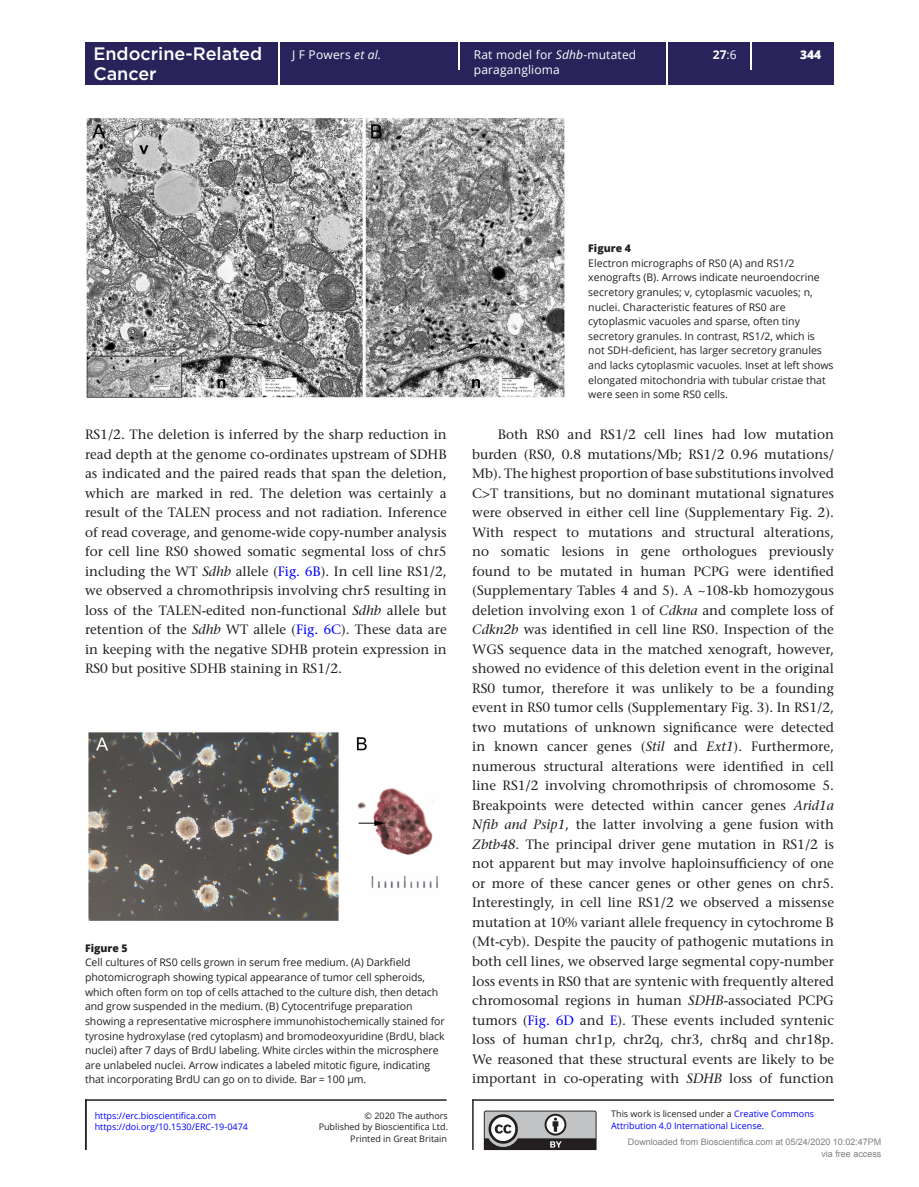
<style>
.page{position:relative;width:919px;height:1187px;background:#fff}
.page>*{position:absolute;margin:0;border:0;box-sizing:border-box;transform-origin:0 0}
.t1{font:500 18px "Gotham";color:#fff}
.TXI{font:500 13.5px/19.5px "Stone Serif Std";color:#231f20;text-align:justify}
.TXT{font:500 13.5px/19.5px "Stone Serif Std";color:#231f20;text-align:justify}
.t2{font:12px "Open Sans";letter-spacing:.015em;color:#fff}
.t3{font:700 12px "Open Sans";color:#fff}
.t4{font:800 12px "Open Sans";color:#fff}
.FC{font:10.5px/14.7px "Open Sans";letter-spacing:-.005em;color:#231f20}
.FC-2{font:800 10.5px "Open Sans";color:#231f20}
.t5{font:9px/11.2px "Open Sans";color:#00f}
.t6{font:9px/12px "Arial";color:#808080;text-align:right}
.t7{font:9px "Open Sans";color:#231f20}
.s1{font-weight:400}
.s2{font-style:italic}
.s3{color:#00f}
.s4{color:#231f20}
</style>
<div class="page">
<div style="left:85px;top:42px;width:748px;height:43px;background:#29235c"></div>
<hr style="left:278px;top:42px;width:1px;height:43px;background:#fff">
<hr style="left:666px;top:42px;width:1px;height:43px;background:#fff">
<hr style="left:458px;top:42px;width:2px;height:27px;background:#fff">
<svg style="left:750px;top:42px;width:1px;height:27px"></svg>
<img style="left:86px;top:118px;width:479px;height:280px">
<img style="left:88px;top:732px;width:351px;height:189px">
<svg style="left:484px;top:1110px;width:112px;height:39px;background:#919091"></svg>
<hr style="left:85px;top:1099px;width:361px;height:1px;background:#231f20">
<hr style="left:85px;top:1099px;width:2px;height:50px;background:#231f20">
<hr style="left:472px;top:1099px;width:1px;height:50px;background:#231f20">
<hr style="left:472px;top:1099px;width:361px;height:1px;background:#231f20">
<h1 class="t1" style="left:93px;top:42px;width:170px">Endocrine-Related</h1>
<p class="t3" style="left:713px;top:46px;width:25px">27<span class="s1">:6</span></p>
<h1 class="t1" style="left:93px;top:61px;width:65px">Cancer</h1>
<p class="t2" style="left:292px;top:47px;width:90px">J F Powers <span class="s2">et al.</span></p>
<p class="t2" style="left:474px;top:47px;width:164px">Rat model for <span class="s2">Sdhb</span>-mutated</p>
<p class="t4" style="left:800px;top:46px;width:23px">344</p>
<p class="t2" style="left:474px;top:61px;width:88px">paraganglioma</p>
<p class="FC-2" style="left:588px;top:240px;width:44px">Figure 4</p>
<p class="FC" style="left:588px;top:255px;width:247px">Electron micrographs of RS0 (A) and RS1/2 xenografts (B). Arrows indicate neuroendocrine secretory granules; v, cytoplasmic vacuoles; n, nuclei. Characteristic features of RS0 are cytoplasmic vacuoles and sparse, often tiny secretory granules. In contrast, RS1/2, which is not SDH-deficient, has larger secretory granules and lacks cytoplasmic vacuoles. Inset at left shows elongated mitochondria with tubular cristae that were seen in some RS0 cells.</p>
<p class="TXT" style="left:85px;top:425px;width:363px">RS1/2. The deletion is inferred by the sharp reduction in read depth at the genome co-ordinates upstream of SDHB as indicated and the paired reads that span the deletion, which are marked in red. The deletion was certainly a result of the TALEN process and not radiation. Inference of read coverage, and genome-wide copy-number analysis for cell line RS0 showed somatic segmental loss of chr5 including the WT <span class="s2">Sdhb</span> allele (<span class="s3">Fig. 6B</span>). In cell line RS1/2, we observed a chromothripsis involving chr5 resulting in loss of the TALEN-edited non-functional <span class="s2">Sdhb</span> allele but retention of the <span class="s2">Sdhb</span> WT allele (<span class="s3">Fig. 6C</span>). These data are in keeping with the negative SDHB protein expression in RS0 but positive SDHB staining in RS1/2.</p>
<p class="TXI" style="left:472px;top:425px;width:363px;text-indent:26px">Both RS0 and RS1/2 cell lines had low mutation burden (RS0, 0.8 mutations/Mb; RS1/2 0.96 mutations/ Mb). The highest proportion of base substitutions involved C&gt;T transitions, but no dominant mutational signatures were observed in either cell line (Supplementary Fig. 2).<br>With respect to mutations and structural alterations, no somatic lesions in gene orthologues previously found to be mutated in human PCPG were identified (Supplementary Tables 4 and 5). A ~108-kb homozygous deletion involving exon 1 of <span class="s2">Cdkna</span> and complete loss of <span class="s2">Cdkn2b</span> was identified in cell line RS0. Inspection of the WGS sequence data in the matched xenograft, however, showed no evidence of this deletion event in the original RS0 tumor, therefore it was unlikely to be a founding event in RS0 tumor cells (Supplementary Fig. 3). In RS1/2, two mutations of unknown significance were detected in known cancer genes (<span class="s2">Stil</span> and <span class="s2">Ext1</span>). Furthermore, numerous structural alterations were identified in cell line RS1/2 involving chromothripsis of chromosome 5.<br>Breakpoints were detected within cancer genes <span class="s2">Arid1a Nfib and Psip1</span>, the latter involving a gene fusion with <span class="s2">Zbtb48</span>. The principal driver gene mutation in RS1/2 is not apparent but may involve haploinsufficiency of one or more of these cancer genes or other genes on chr5.<br>Interestingly, in cell line RS1/2 we observed a missense mutation at 10% variant allele frequency in cytochrome B (Mt-cyb). Despite the paucity of pathogenic mutations in both cell lines, we observed large segmental copy-number loss events in RS0 that are syntenic with frequently altered chromosomal regions in human <span class="s2">SDHB</span>-associated PCPG tumors (<span class="s3">Fig. 6D</span> and <span class="s3">E</span>). These events included syntenic loss of human chr1p, chr2q, chr3, chr8q and chr18p.<br>We reasoned that these structural events are likely to be important in co-operating with <span class="s2">SDHB</span> loss of function</p>
<p class="FC-2" style="left:85px;top:939px;width:44px">Figure 5</p>
<p class="FC" style="left:85px;top:954px;width:361px">Cell cultures of RS0 cells grown in serum free medium. (A) Darkfield photomicrograph showing typical appearance of tumor cell spheroids, which often form on top of cells attached to the culture dish, then detach and grow suspended in the medium. (B) Cytocentrifuge preparation showing a representative microsphere immunohistochemically stained for tyrosine hydroxylase (red cytoplasm) and bromodeoxyuridine (BrdU, black nuclei) after 7 days of BrdU labeling. White circles within the microsphere are unlabeled nuclei. Arrow indicates a labeled mitotic figure, indicating that incorporating BrdU can go on to divide. Bar = 100 µm.</p>
<p class="t5" style="left:95px;top:1120px;width:155px">https://doi.org/10.1530/ERC-19-0474</p>
<p class="t5" style="left:611px;top:1108px;width:204px"><span class="s4">This work is licensed under a</span> Creative Commons<br>Attribution 4.0 International License.</p>
<p class="t6" style="left:627px;top:1136px;width:255px">Downloaded from Bioscientifica.com at 05/24/2020 10:02:47PM via free access</p>
<p class="t5" style="left:95px;top:1109px;width:123px">https://erc.bioscientifica.com</p>
<p class="t7" style="left:364px;top:1109px;width:85px">© 2020 The authors</p>
<p class="t7" style="left:350px;top:1132px;width:98px">Printed in Great Britain</p>
<p class="t7" style="left:319px;top:1120px;width:131px">Published by Bioscientifica Ltd.</p>
</div>
